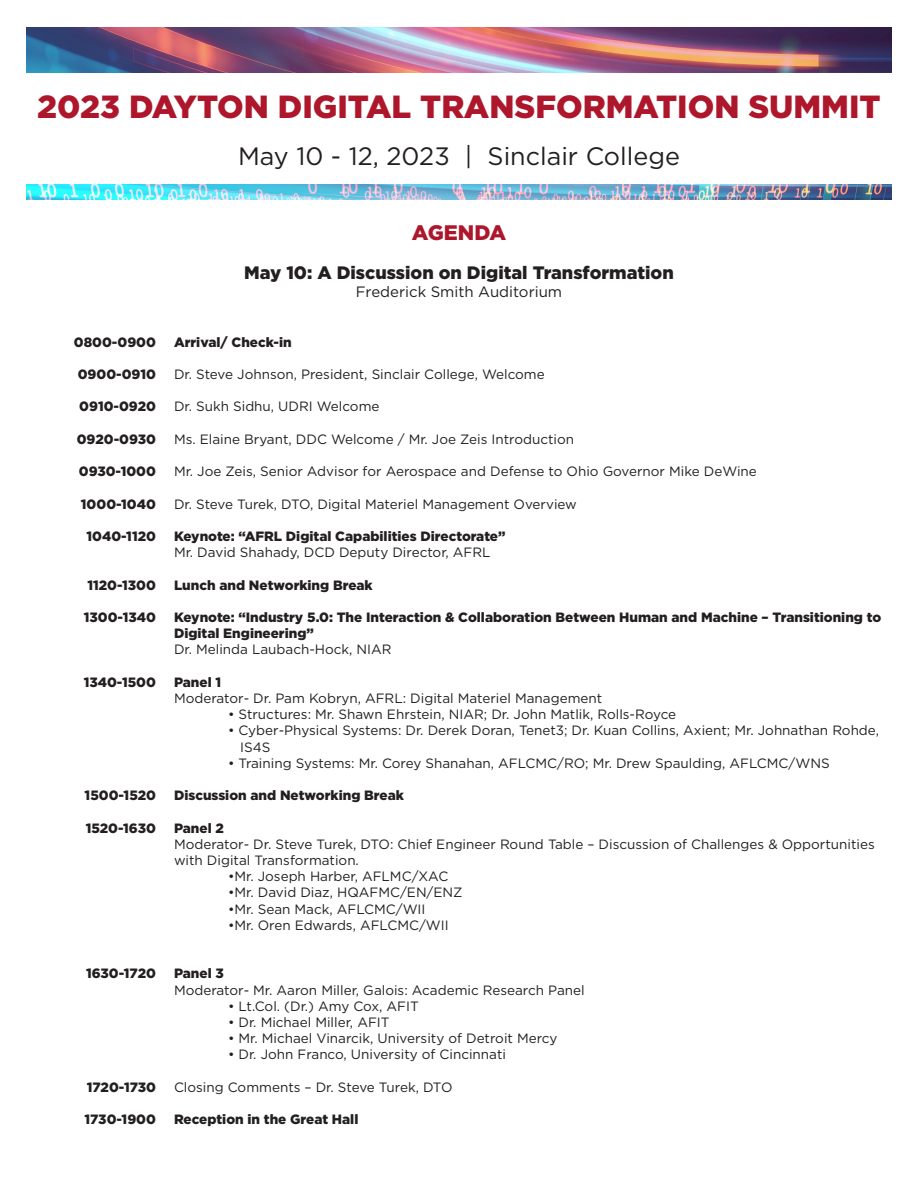
<style>
.page{position:relative;width:918px;height:1188px;background:#fff}
.page>*{position:absolute;margin:0;border:0;box-sizing:border-box;transform-origin:0 0}
.t1{font:900 31.95px "Gotham";color:#ae172b}
.t2{font:25.2px "Gotham";color:#231f20}
.t3{font:900 21px "Gotham";color:#ae172b}
.t4{font:900 18px "Gotham";color:#231f20}
.t5{font:15px "Gotham";color:#231f20}
.t6{font:13.5px/16.2px "Gotham";color:#231f20}
.t7{font:900 13.5px/16.2px "Gotham";color:#231f20}
</style>
<div class="page">
<img style="left:27px;top:27px;width:864px;height:173px">
<div style="left:25px;top:73px;width:868px;height:111px;background:#fff"></div>
<p class="t1" style="left:37px;top:85px;width:845px">2023 DAYTON DIGITAL TRANSFORMATION SUMMIT</p>
<p class="t2" style="left:238px;top:140px;width:443px">May 10 - 12, 2023 | Sinclair College</p>
<p class="t7" style="left:74px;top:334px;width:84px">0800-0900</p>
<p class="t7" style="left:78px;top:366px;width:80px">0900-0910</p>
<p class="t7" style="left:79px;top:398px;width:78px">0910-0920</p>
<p class="t7" style="left:77px;top:431px;width:81px">0920-0930</p>
<p class="t7" style="left:79px;top:463px;width:79px">0930-1000</p>
<p class="t7" style="left:81px;top:496px;width:77px">1000-1040</p>
<p class="t7" style="left:87px;top:528px;width:71px">1040-1120</p>
<p class="t7" style="left:87px;top:577px;width:70px">1120-1300</p>
<p class="t7" style="left:84px;top:609px;width:74px">1300-1340</p>
<p class="t7" style="left:84px;top:674px;width:74px">1340-1500</p>
<p class="t7" style="left:85px;top:787px;width:73px">1500-1520</p>
<p class="t7" style="left:86px;top:820px;width:72px">1520-1630</p>
<p class="t7" style="left:86px;top:965px;width:71px">1630-1720</p>
<p class="t7" style="left:87px;top:1079px;width:71px">1720-1730</p>
<p class="t7" style="left:85px;top:1111px;width:73px">1730-1900</p>
<p class="t3" style="left:412px;top:218px;width:96px">AGENDA</p>
<p class="t4" style="left:244px;top:260px;width:431px">May 10: A Discussion on Digital Transformation</p>
<p class="t5" style="left:356px;top:282px;width:208px">Frederick Smith Auditorium</p>
<p class="t7" style="left:174px;top:334px;width:119px">Arrival/ Check-in</p>
<p class="t6" style="left:174px;top:366px;width:372px">Dr. Steve Johnson, President, Sinclair College, Welcome</p>
<p class="t6" style="left:174px;top:398px;width:207px">Dr. Sukh Sidhu, UDRI Welcome</p>
<p class="t6" style="left:174px;top:431px;width:402px">Ms. Elaine Bryant, DDC Welcome / Mr. Joe Zeis Introduction</p>
<p class="t6" style="left:174px;top:463px;width:584px">Mr. Joe Zeis, Senior Advisor for Aerospace and Defense to Ohio Governor Mike DeWine</p>
<p class="t6" style="left:174px;top:496px;width:404px">Dr. Steve Turek, DTO, Digital Materiel Management Overview</p>
<p class="t7" style="left:174px;top:528px;width:333px">Keynote: “AFRL Digital Capabilities Directorate”</p>
<p class="t6" style="left:174px;top:544px;width:318px">Mr. David Shahady, DCD Deputy Director, AFRL</p>
<p class="t7" style="left:174px;top:577px;width:200px">Lunch and Networking Break</p>
<p class="t7" style="left:174px;top:609px;width:709px">Keynote: “Industry 5.0: The Interaction &amp; Collaboration Between Human and Machine – Transitioning to<br>Digital Engineering”</p>
<p class="t6" style="left:174px;top:641px;width:219px">Dr. Melinda Laubach-Hock, NIAR</p>
<p class="t7" style="left:174px;top:674px;width:49px">Panel 1</p>
<p class="t6" style="left:174px;top:690px;width:430px">Moderator- Dr. Pam Kobryn, AFRL: Digital Materiel Management</p>
<p class="t6" style="left:228px;top:706px;width:450px">• Structures: Mr. Shawn Ehrstein, NIAR; Dr. John Matlik, Rolls-Royce</p>
<p class="t6" style="left:240px;top:722px;width:640px;text-indent:-12px">• Cyber-Physical Systems: Dr. Derek Doran, Tenet3; Dr. Kuan Collins, Axient; Mr. Johnathan Rohde,<br>IS4S</p>
<p class="t6" style="left:228px;top:755px;width:603px">• Training Systems: Mr. Corey Shanahan, AFLCMC/RO; Mr. Drew Spaulding, AFLCMC/WNS</p>
<p class="t7" style="left:174px;top:787px;width:231px">Discussion and Networking Break</p>
<p class="t7" style="left:174px;top:820px;width:51px">Panel 2</p>
<p class="t6" style="left:174px;top:836px;width:702px">Moderator- Dr. Steve Turek, DTO: Chief Engineer Round Table – Discussion of Challenges &amp; Opportunities with Digital Transformation.</p>
<p class="t6" style="left:228px;top:868px;width:222px">•Mr. Joseph Harber, AFLMC/XAC</p>
<p class="t6" style="left:228px;top:884px;width:236px">•Mr. David Diaz, HQAFMC/EN/ENZ</p>
<p class="t6" style="left:228px;top:901px;width:199px">•Mr. Sean Mack, AFLCMC/WII</p>
<p class="t6" style="left:228px;top:917px;width:222px">•Mr. Oren Edwards, AFLCMC/WII</p>
<p class="t7" style="left:174px;top:965px;width:51px">Panel 3</p>
<p class="t6" style="left:174px;top:982px;width:412px">Moderator- Mr. Aaron Miller, Galois: Academic Research Panel</p>
<p class="t6" style="left:228px;top:998px;width:192px">• Lt.Col. (Dr.) Amy Cox, AFIT</p>
<p class="t6" style="left:228px;top:1014px;width:163px">• Dr. Michael Miller, AFIT</p>
<p class="t6" style="left:228px;top:1030px;width:331px">• Mr. Michael Vinarcik, University of Detroit Mercy</p>
<p class="t6" style="left:228px;top:1046px;width:280px">• Dr. John Franco, University of Cincinnati</p>
<p class="t6" style="left:174px;top:1079px;width:280px">Closing Comments – Dr. Steve Turek, DTO</p>
<p class="t7" style="left:174px;top:1111px;width:186px">Reception in the Great Hall</p>
</div>
